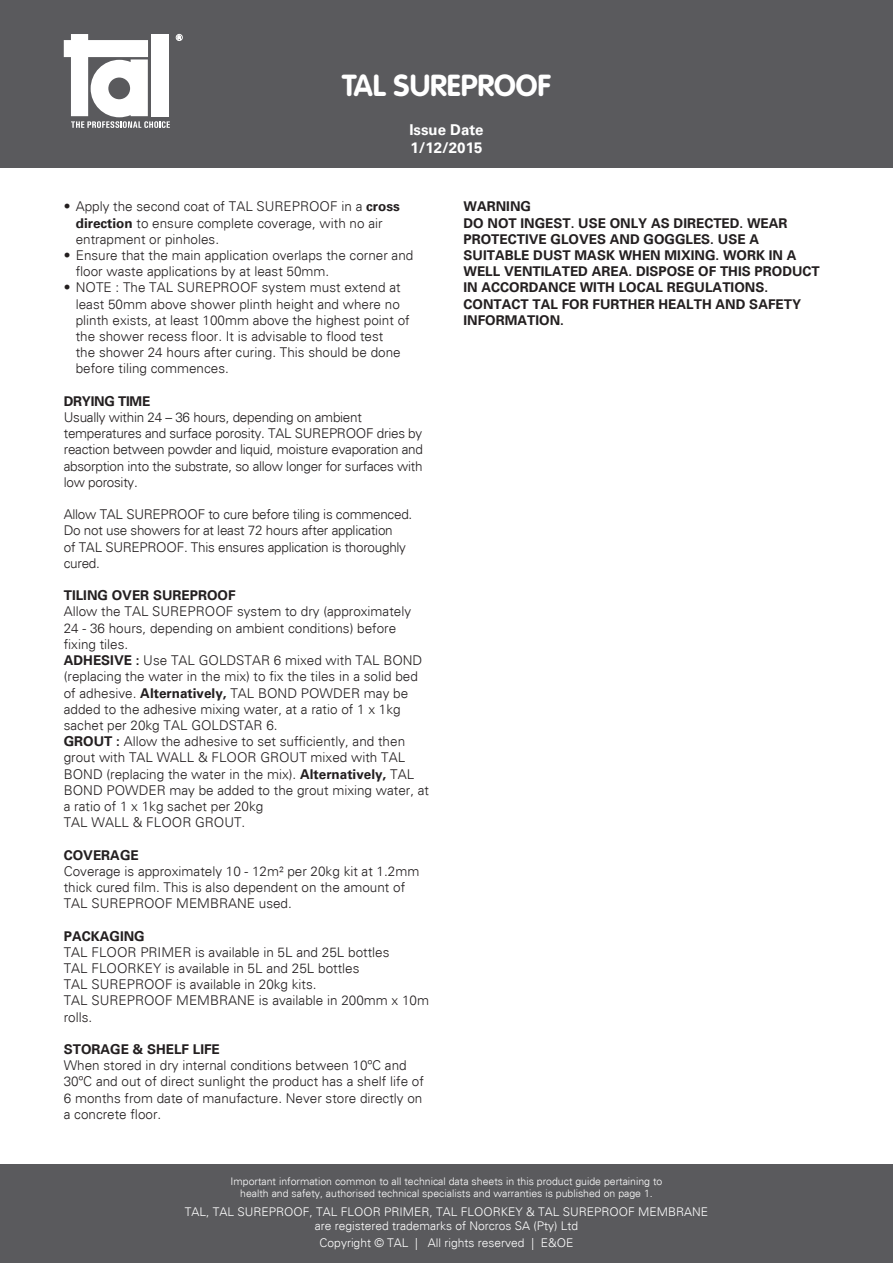
<style>
.page{position:relative;width:893px;height:1263px;background:#fff}
.page>*{position:absolute;margin:0;border:0;box-sizing:border-box;transform-origin:0 0}
.t1{font:700 30px "VAG Rounded";color:#fff}
.t2{font:700 15px/18px "Univers";color:#fff}
.t3{font:italic 300 13.5px/16.2px "Univers";color:#231f20}
.t4{font:italic 300 13.5px/16.2px "Univers";letter-spacing:-.02em;color:#231f20}
.t5{font:700 13.5px/16.2px "Univers";color:#231f20}
.t6{font:italic 300 12px/14.4px "Univers";color:#fff;text-align:center}
.t7{font:italic 300 10.5px/12.6px "Univers";color:#fff;text-align:center}
.s1{font-weight:700;font-style:normal}
</style>
<div class="page">
<div style="left:0;top:0;width:893px;height:168px;background:#5a5a5d"></div>
<div style="left:0;top:1165px;width:893px;height:98px;background:#5a5a5d"></div>
<svg style="left:64px;top:34px;width:106px;height:94px"></svg>
<div style="left:176px;top:34px;width:7px;height:7px;border:1px solid #fff;border-radius:50%"></div>
<p class="t1" style="left:342px;top:73px;width:210px">TAL SUREPROOF</p>
<p class="t2" style="left:409px;top:122px;width:76px">Issue Date<br>1/12/2015</p>
<p class="t3" style="left:76px;top:199px;width:326px;text-indent:-12px">• Apply the second coat of TAL SUREPROOF in a <span class="s1">cross direction</span> to ensure complete coverage, with no air entrapment or pinholes.</p>
<p class="t3" style="left:76px;top:248px;width:339px;text-indent:-12px">• Ensure that the main application overlaps the corner and floor waste applications by at least 50mm.</p>
<p class="t3" style="left:76px;top:280px;width:335px;text-indent:-12px">• NOTE : The TAL SUREPROOF system must extend at least 50mm above shower plinth height and where no plinth exists, at least 100mm above the highest point of the shower recess floor. It is advisable to flood test<br>the shower 24 hours after curing. This should be done before tiling commences.</p>
<p class="t4" style="left:64px;top:394px;width:361px"><span class="s1">DRYING TIME<br></span>Usually within 24 – 36 hours, depending on ambient temperatures and surface porosity. TAL SUREPROOF dries by reaction between powder and liquid, moisture evaporation and absorption into the substrate, so allow longer for surfaces with low porosity.</p>
<p class="t4" style="left:64px;top:507px;width:350px">Allow TAL SUREPROOF to cure before tiling is commenced.<br>Do not use showers for at least 72 hours after application<br>of TAL SUREPROOF. This ensures application is thoroughly cured.</p>
<p class="t3" style="left:64px;top:588px;width:367px"><span class="s1">TILING OVER SUREPROOF<br></span>Allow the TAL SUREPROOF system to dry (approximately 24 - 36 hours, depending on ambient conditions) before fixing tiles.<br><span class="s1">ADHESIVE :</span> Use TAL GOLDSTAR 6 mixed with TAL BOND (replacing the water in the mix) to fix the tiles in a solid bed of adhesive. <span class="s1">Alternatively,</span> TAL BOND POWDER may be added to the adhesive mixing water, at a ratio of 1 x 1kg sachet per 20kg TAL GOLDSTAR 6.<br><span class="s1">GROUT :</span> Allow the adhesive to set sufficiently, and then grout with TAL WALL &amp; FLOOR GROUT mixed with TAL BOND (replacing the water in the mix). <span class="s1">Alternatively,</span> TAL BOND POWDER may be added to the grout mixing water, at a ratio of 1 x 1kg sachet per 20kg<br>TAL WALL &amp; FLOOR GROUT.</p>
<p class="t3" style="left:64px;top:847px;width:357px"><span class="s1">COVERAGE<br></span>Coverage is approximately 10 - 12m² per 20kg kit at 1.2mm thick cured film. This is also dependent on the amount of TAL SUREPROOF MEMBRANE used.</p>
<p class="t3" style="left:64px;top:928px;width:367px"><span class="s1">PACKAGING<br></span>TAL FLOOR PRIMER is available in 5L and 25L bottles<br>TAL FLOORKEY is available in 5L and 25L bottles<br>TAL SUREPROOF is available in 20kg kits.<br>TAL SUREPROOF MEMBRANE is available in 200mm x 10m rolls.</p>
<p class="t3" style="left:64px;top:1042px;width:362px"><span class="s1">STORAGE &amp; SHELF LIFE<br></span>When stored in dry internal conditions between 10ºC and 30ºC and out of direct sunlight the product has a shelf life of 6 months from date of manufacture. Never store directly on a concrete floor.</p>
<p class="t5" style="left:463px;top:199px;width:358px">WARNING<br>DO NOT INGEST. USE ONLY AS DIRECTED. WEAR PROTECTIVE GLOVES AND GOGGLES. USE A SUITABLE DUST MASK WHEN MIXING. WORK IN A WELL VENTILATED AREA. DISPOSE OF THIS PRODUCT IN ACCORDANCE WITH LOCAL REGULATIONS.<br>CONTACT TAL FOR FURTHER HEALTH AND SAFETY INFORMATION.</p>
<p class="t7" style="left:231px;top:1175px;width:433px">Important information common to all technical data sheets in this product guide pertaining to health and safety, authorised technical specialists and warranties is published on page 1.</p>
<p class="t6" style="left:185px;top:1205px;width:525px">TAL, TAL SUREPROOF, TAL FLOOR PRIMER, TAL FLOORKEY &amp; TAL SUREPROOF MEMBRANE are registered trademarks of Norcros SA (Pty) Ltd</p>
<p class="t6" style="left:320px;top:1236px;width:255px">Copyright © TAL | All rights reserved | E&amp;OE</p>
</div>
